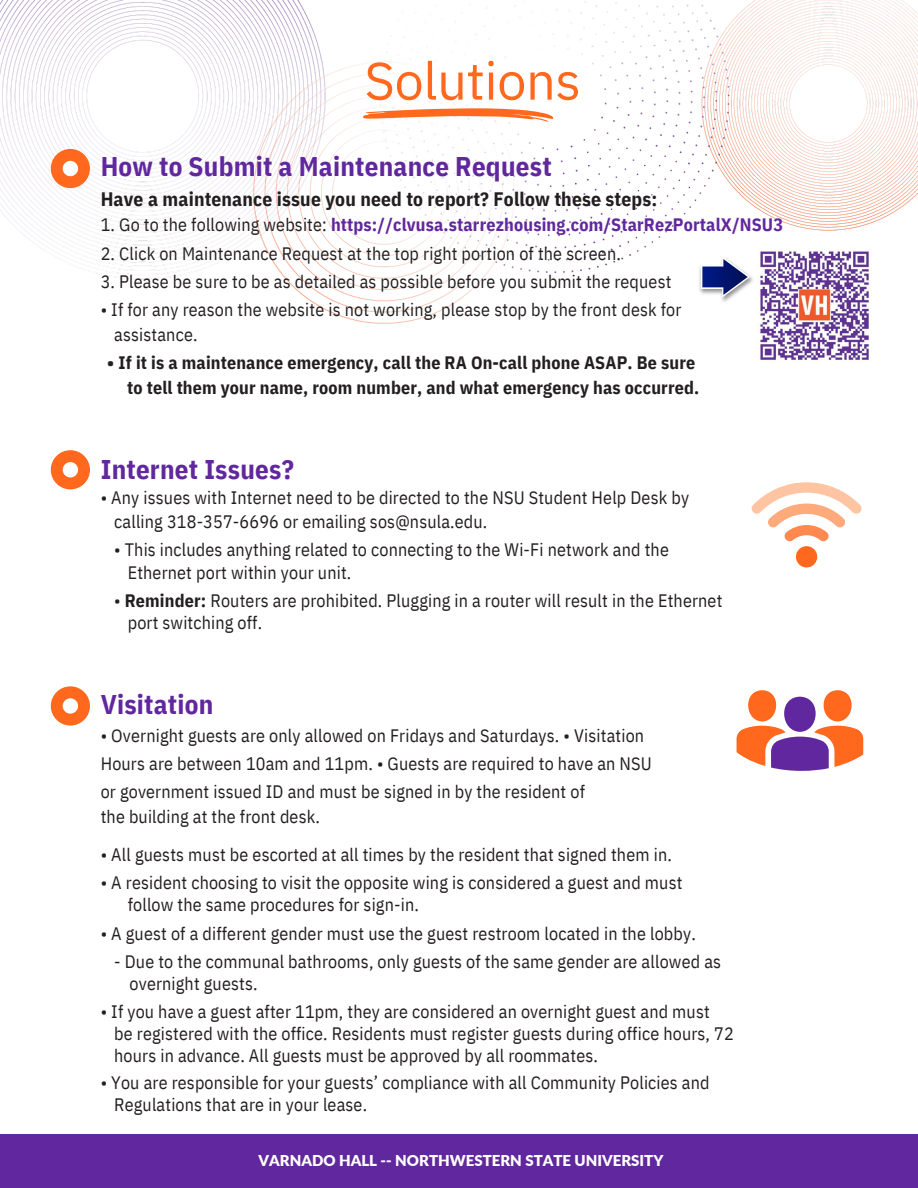
<style>
.page{position:relative;width:918px;height:1188px;background:#fff}
.page>*{position:absolute;margin:0;border:0;box-sizing:border-box;transform-origin:0 0}
.t1{font:52.5px "IBM Plex Sans";letter-spacing:-.01em;color:#ff681d}
.t2{font:700 27px "IBM Plex Sans Cond";letter-spacing:.01em;color:#61279e}
.t3{font:700 19.5px "IBM Plex Sans Cond";letter-spacing:.01em;color:#231f20}
.t4{font:18px/28.2px "IBM Plex Sans Cond";letter-spacing:.01em;color:#231f20}
.t5{font:700 18px/25.8px "IBM Plex Sans Cond";letter-spacing:.01em;color:#231f20;text-align:right}
.t6{font:700 18px "IBM Plex Sans Cond";letter-spacing:.01em;color:#61279e}
.t7{font:900 15px "Lato";color:#fff}
.s1{font-weight:400;color:#231f20}
.s2{font-weight:700}
</style>
<div class="page">
<img style="left:0;top:0;width:918px;height:472px">
<img style="left:757px;top:248px;width:116px;height:116px">
<svg style="left:363px;top:108px;width:190px;height:14px"></svg>
<img style="left:699px;top:256px;width:55px;height:46px">
<div style="left:57px;top:155px;width:27px;height:27px;background:#fff;border-radius:50%"></div>
<div style="left:51px;top:149px;width:39px;height:39px;border:12px solid #ff681d;border-radius:50%"></div>
<div style="left:57px;top:456px;width:27px;height:27px;background:#fff;border-radius:50%"></div>
<div style="left:51px;top:450px;width:39px;height:39px;border:12px solid #ff681d;border-radius:50%"></div>
<div style="left:51px;top:686px;width:39px;height:40px;border:12px solid #ff681d;border-radius:50%"></div>
<div style="left:701px;top:265px;width:24px;height:24px;background:#fff"></div>
<svg style="left:702px;top:256px;width:48px;height:42px"></svg>
<div style="left:0;top:1134px;width:918px;height:54px;background:#61279e"></div>
<div style="left:796px;top:546px;width:21px;height:21px;background:#ff681d;border-radius:50%"></div>
<svg style="left:751px;top:482px;width:111px;height:60px"></svg>
<div style="left:748px;top:690px;width:28px;height:31px;background:#ff681d;border-radius:50%"></div>
<div style="left:824px;top:690px;width:28px;height:31px;background:#ff681d;border-radius:50%"></div>
<div style="left:784px;top:697px;width:32px;height:35px;background:#61279e;border-radius:50%"></div>
<svg style="left:737px;top:726px;width:126px;height:45px"></svg>
<h3 class="t1" style="left:364px;top:46px;width:218px">Solutions</h3>
<p class="t2" style="left:101px;top:149px;width:452px">How to Submit a Maintenance Request</p>
<p class="t3" style="left:101px;top:186px;width:558px">Have a maintenance issue you need to report? Follow these steps:</p>
<p class="t6" style="left:101px;top:213px;width:684px"><span class="s1">1. Go to the following website:</span> https://clvusa.starrezhousing.com/StarRezPortalX/NSU3</p>
<p class="t4" style="left:101px;top:239px;width:522px">2. Click on Maintenance Request at the top right portion of the screen.</p>
<p class="t4" style="left:101px;top:267px;width:572px">3. Please be sure to be as detailed as possible before you submit the request</p>
<p class="t4" style="left:101px;top:295px;width:582px">• If for any reason the website is not working, please stop by the front desk for</p>
<h3 class="t4" style="left:114px;top:320px;width:85px">assistance.</h3>
<h3 class="t5" style="left:107px;top:349px;width:593px">• If it is a maintenance emergency, call the RA On-call phone ASAP. Be sure to tell them your name, room number, and what emergency has occurred.</h3>
<p class="t2" style="left:101px;top:451px;width:195px">Internet Issues?</p>
<p class="t4" style="left:101px;top:483px;width:590px">• Any issues with Internet need to be directed to the NSU Student Help Desk by</p>
<p class="t4" style="left:114px;top:507px;width:375px">calling 318-357-6696 or emailing sos@nsula.edu.</p>
<p class="t4" style="left:114px;top:535px;width:556px">• This includes anything related to connecting to the Wi-Fi network and the</p>
<h3 class="t4" style="left:128px;top:558px;width:225px">Ethernet port within your unit.</h3>
<h2 class="t4" style="left:114px;top:586px;width:610px">• <span class="s2">Reminder:</span> Routers are prohibited. Plugging in a router will result in the Ethernet</h2>
<p class="t4" style="left:128px;top:608px;width:136px">port switching off.</p>
<h3 class="t2" style="left:101px;top:686px;width:114px">Visitation</h3>
<h3 class="t4" style="left:101px;top:721px;width:553px">• Overnight guests are only allowed on Fridays and Saturdays. • Visitation<br>Hours are between 10am and 11pm. • Guests are required to have an NSU or government issued ID and must be signed in by the resident of</h3>
<h3 class="t4" style="left:101px;top:802px;width:221px">the building at the front desk.</h3>
<p class="t4" style="left:101px;top:840px;width:573px">• All guests must be escorted at all times by the resident that signed them in.</p>
<p class="t4" style="left:101px;top:869px;width:583px">• A resident choosing to visit the opposite wing is considered a guest and must</p>
<h3 class="t4" style="left:128px;top:890px;width:293px">follow the same procedures for sign-in.</h3>
<h3 class="t4" style="left:101px;top:919px;width:597px">• A guest of a different gender must use the guest restroom located in the lobby.</h3>
<h3 class="t4" style="left:114px;top:947px;width:608px">- Due to the communal bathrooms, only guests of the same gender are allowed as</h3>
<h3 class="t4" style="left:130px;top:969px;width:129px">overnight guests.</h3>
<p class="t4" style="left:101px;top:997px;width:611px">• If you have a guest after 11pm, they are considered an overnight guest and must</p>
<p class="t4" style="left:114px;top:1023px;width:621px;line-height:21.3px">be registered with the office. Residents must register guests during office hours, 72 hours in advance. All guests must be approved by all roommates.</p>
<h3 class="t4" style="left:101px;top:1069px;width:610px">• You are responsible for your guests’ compliance with all Community Policies and</h3>
<h3 class="t4" style="left:114px;top:1090px;width:254px">Regulations that are in your lease.</h3>
<h3 class="t7" style="left:259px;top:1152px;width:406px">VARNADO HALL -- NORTHWESTERN STATE UNIVERSITY</h3>
</div>
